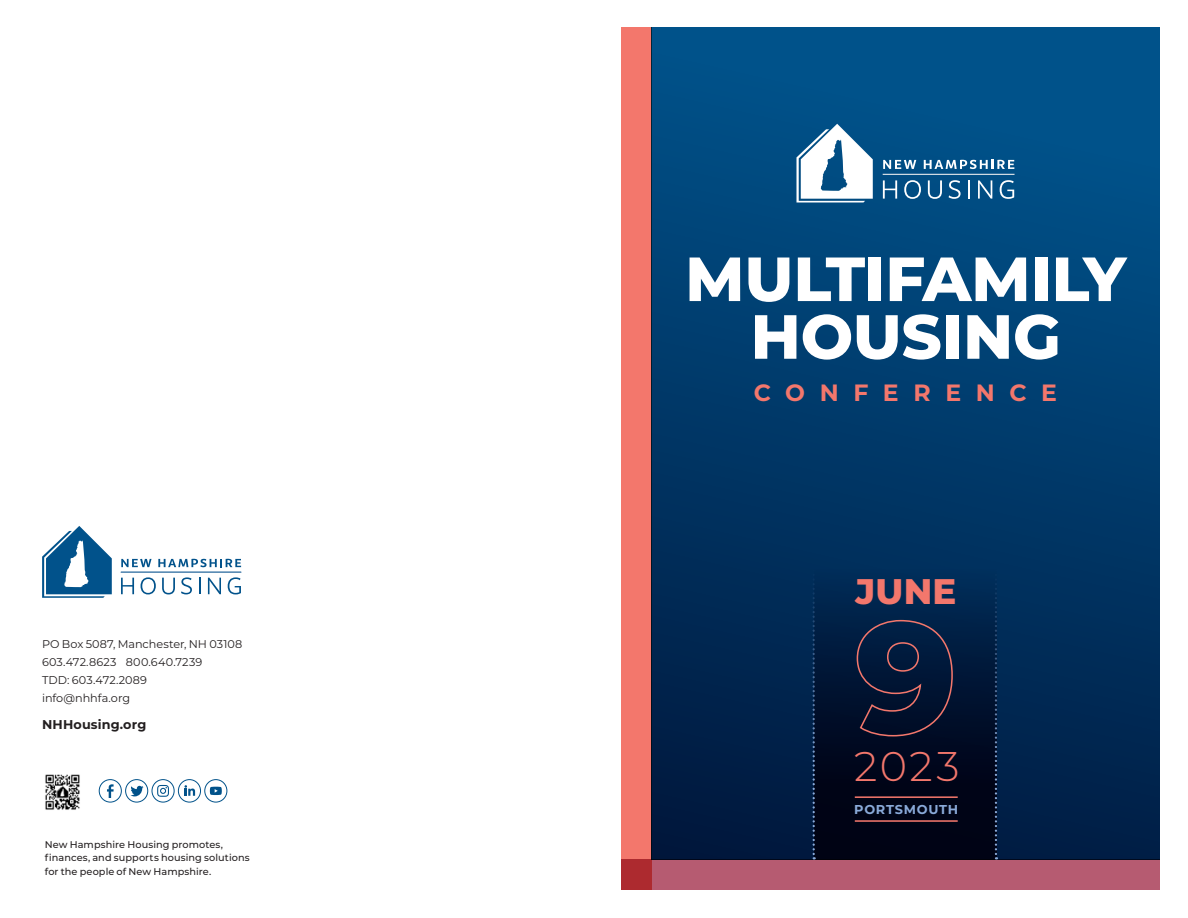
<style>
.page{position:relative;width:1188px;height:918px;background:#fff}
.page>*{position:absolute;margin:0;border:0;box-sizing:border-box;transform-origin:0 0}
.t1{font:800 62.25px/57.8px "Montserrat";letter-spacing:-.005em;color:#fff;text-align:center}
.t2{font:300 41.4px "Montserrat";color:#f3776c}
.t3{font:800 35.55px "Montserrat";color:#f3776c}
.t4{font:700 23.55px "Montserrat";letter-spacing:.62em;color:#f3776c}
.t5{font:700 12.9px "Montserrat";letter-spacing:.055em;color:#8aaad9}
.Text{font:700 12.75px "Montserrat";letter-spacing:.01em;color:#231f20}
.Text-2{font:11.25px/18px "Montserrat";letter-spacing:.005em;color:#231f20}
.Text-3{font:500 9.75px/13.5px "Montserrat";letter-spacing:.01em;color:#231f20}
</style>
<div class="page">
<div style="left:651px;top:27px;width:509px;height:832px;background:linear-gradient(to bottom,#005790,#001b41)"></div>
<div style="left:815px;top:569px;width:182px;height:290px;background:linear-gradient(to bottom,#002955,#000008)"></div>
<svg style="left:42px;top:526px;width:70px;height:72px"></svg>
<hr style="left:121px;top:572px;width:120px;height:1px;background:#0b5491">
<svg style="left:121px;top:559px;width:31px;height:8px"></svg>
<svg style="left:158px;top:559px;width:83px;height:8px"></svg>
<svg style="left:121px;top:578px;width:13px;height:16px"></svg>
<svg style="left:141px;top:577px;width:15px;height:17px"></svg>
<svg style="left:162px;top:578px;width:13px;height:16px"></svg>
<svg style="left:181px;top:577px;width:11px;height:17px"></svg>
<svg style="left:199px;top:578px;width:2px;height:16px"></svg>
<svg style="left:208px;top:578px;width:13px;height:16px"></svg>
<svg style="left:228px;top:577px;width:13px;height:17px"></svg>
<svg style="left:796px;top:124px;width:77px;height:78px"></svg>
<hr style="left:883px;top:174px;width:132px;height:1px;background:#fff">
<svg style="left:883px;top:160px;width:33px;height:9px"></svg>
<svg style="left:924px;top:160px;width:90px;height:9px"></svg>
<svg style="left:883px;top:180px;width:14px;height:19px"></svg>
<svg style="left:904px;top:180px;width:17px;height:19px"></svg>
<svg style="left:928px;top:180px;width:14px;height:19px"></svg>
<svg style="left:949px;top:180px;width:12px;height:19px"></svg>
<svg style="left:968px;top:180px;width:2px;height:19px"></svg>
<svg style="left:978px;top:180px;width:14px;height:19px"></svg>
<svg style="left:1000px;top:180px;width:14px;height:19px"></svg>
<svg style="left:99px;top:779px;width:128px;height:23px"></svg>
<img style="left:45px;top:774px;width:35px;height:36px">
<div style="left:621px;top:859px;width:539px;height:31px;background:#b65b71"></div>
<div style="left:621px;top:27px;width:30px;height:863px;background:#f3776c"></div>
<svg style="left:995px;top:569px;width:2px;height:290px"></svg>
<svg style="left:813px;top:569px;width:2px;height:290px"></svg>
<svg style="left:856px;top:619px;width:98px;height:118px;background:#111c39"></svg>
<hr style="left:855px;top:796px;width:103px;height:2px;background:#f3776c">
<hr style="left:855px;top:820px;width:103px;height:2px;background:#f3776c">
<p class="Text-2" style="left:42px;top:635px;width:202px">PO Box 5087, Manchester, NH 03108<br>603.472.8623 800.640.7239<br>TDD: 603.472.2089<br>info@nhhfa.org</p>
<p class="Text" style="left:42px;top:716px;width:106px">NHHousing.org</p>
<p class="Text-3" style="left:45px;top:837px;width:206px">New Hampshire Housing promotes, finances, and supports housing solutions for the people of New Hampshire.</p>
<p class="t1" style="left:685px;top:247px;width:443px">MULTIFAMILY<br>HOUSING</p>
<p class="t4" style="left:754px;top:375px;width:305px">CONFERENCE</p>
<p class="t3" style="left:856px;top:565px;width:102px">JUNE</p>
<p class="t2" style="left:854px;top:738px;width:107px">2023</p>
<p class="t5" style="left:854px;top:800px;width:105px">PORTSMOUTH</p>
</div>
